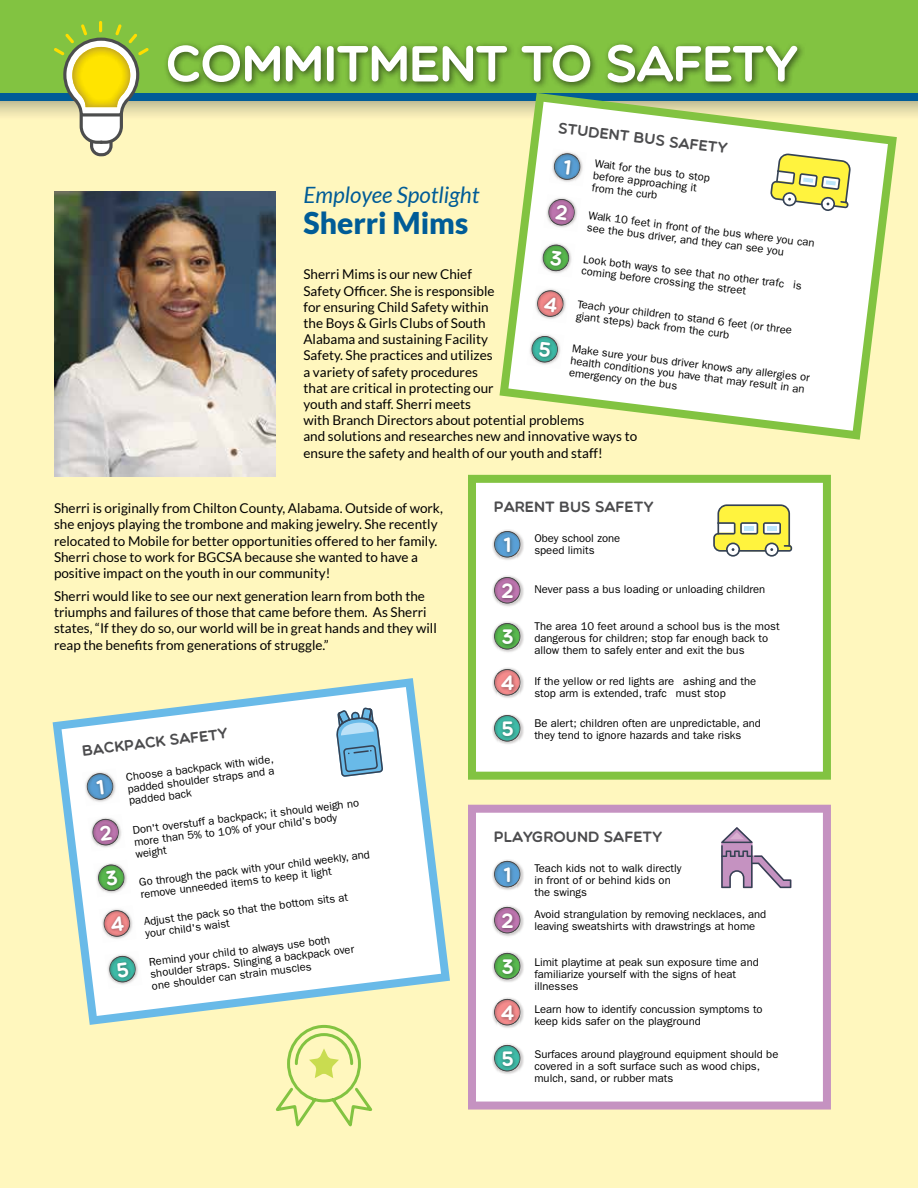
<style>
.page{position:relative;width:918px;height:1188px;background:#fff7be}
.page>*{position:absolute;margin:0;border:0;box-sizing:border-box;transform-origin:0 0}
.t1{font:51px "Multicolore";letter-spacing:-.025em;color:#fff}
.t2{font:900 30px "Lato";color:#005c97}
.t3{font:italic 22.5px "Lato";color:#005c97}
.t4{font:21.15px/46px "Multicolore";color:#fff}
.t5{font:15px "Multicolore";color:#4c4c4e}
.t6{font:13.5px/16.2px "Lato";color:#000}
.t7{font:11.25px/12px "ITC Franklin Gothic Std";color:#000}
</style>
<div class="page">
<div style="left:0;top:0;width:918px;height:100px;background:#82c341"></div>
<img style="left:54px;top:191px;width:222px;height:286px">
<div style="left:0;top:100px;width:918px;height:20px;background:linear-gradient(to bottom,#bfbd94,#fff5be)"></div>
<div style="left:0;top:93px;width:918px;height:7px;background:#005c97"></div>
<svg style="left:54px;top:21px;width:95px;height:135px"></svg>
<img style="left:72px;top:47px;width:58px;height:60px">
<svg style="left:500px;top:93px;width:397px;height:347px;fill:#fff"></svg>
<img style="left:549px;top:149px;width:38px;height:37px">
<svg style="left:553px;top:153px;width:28px;height:28px"></svg>
<img style="left:558px;top:152px;width:20px;height:33px">
<img style="left:559px;top:153px;width:19px;height:27px">
<img style="left:543px;top:194px;width:38px;height:38px">
<svg style="left:548px;top:198px;width:28px;height:28px"></svg>
<img style="left:550px;top:198px;width:25px;height:33px">
<img style="left:551px;top:199px;width:23px;height:27px">
<img style="left:538px;top:240px;width:38px;height:37px">
<svg style="left:542px;top:244px;width:28px;height:28px"></svg>
<img style="left:545px;top:244px;width:24px;height:32px">
<img style="left:546px;top:245px;width:22px;height:27px">
<img style="left:532px;top:285px;width:38px;height:38px">
<svg style="left:536px;top:290px;width:3px;height:28px"></svg>
<img style="left:539px;top:289px;width:25px;height:33px">
<img style="left:540px;top:290px;width:23px;height:27px">
<img style="left:527px;top:331px;width:37px;height:38px">
<svg style="left:531px;top:335px;width:28px;height:28px"></svg>
<img style="left:533px;top:335px;width:25px;height:33px">
<img style="left:534px;top:336px;width:23px;height:27px">
<svg style="left:770px;top:153px;width:81px;height:58px;background:#dedb86"></svg>
<svg style="left:468px;top:475px;width:363px;height:305px;background:#f1f8ea"></svg>
<img style="left:491px;top:528px;width:34px;height:34px">
<svg style="left:494px;top:531px;width:27px;height:27px"></svg>
<img style="left:500px;top:558px;width:17px;height:4px">
<img style="left:500px;top:531px;width:17px;height:27px">
<img style="left:491px;top:574px;width:34px;height:34px">
<svg style="left:494px;top:577px;width:27px;height:27px"></svg>
<img style="left:498px;top:604px;width:21px;height:3px">
<img style="left:498px;top:577px;width:21px;height:27px">
<img style="left:491px;top:620px;width:34px;height:34px">
<svg style="left:494px;top:623px;width:27px;height:27px"></svg>
<img style="left:498px;top:650px;width:21px;height:3px">
<img style="left:498px;top:623px;width:21px;height:27px">
<img style="left:491px;top:666px;width:34px;height:34px">
<svg style="left:494px;top:669px;width:27px;height:27px"></svg>
<img style="left:497px;top:696px;width:22px;height:3px">
<img style="left:497px;top:669px;width:22px;height:27px">
<img style="left:491px;top:712px;width:34px;height:34px">
<svg style="left:494px;top:715px;width:27px;height:27px"></svg>
<img style="left:498px;top:742px;width:21px;height:4px">
<img style="left:498px;top:715px;width:21px;height:27px">
<svg style="left:713px;top:504px;width:79px;height:53px;background:#dad678"></svg>
<svg style="left:53px;top:678px;width:397px;height:347px;fill:#fff"></svg>
<img style="left:82px;top:768px;width:38px;height:38px">
<svg style="left:87px;top:773px;width:27px;height:27px"></svg>
<img style="left:91px;top:772px;width:21px;height:32px">
<img style="left:92px;top:773px;width:19px;height:27px">
<img style="left:88px;top:814px;width:37px;height:37px">
<svg style="left:92px;top:819px;width:3px;height:27px"></svg>
<img style="left:95px;top:817px;width:24px;height:33px">
<img style="left:95px;top:819px;width:23px;height:27px">
<img style="left:93px;top:860px;width:38px;height:37px">
<svg style="left:98px;top:864px;width:3px;height:27px"></svg>
<img style="left:101px;top:863px;width:24px;height:33px">
<img style="left:101px;top:865px;width:23px;height:26px">
<img style="left:99px;top:905px;width:38px;height:38px">
<svg style="left:103px;top:910px;width:3px;height:27px"></svg>
<img style="left:106px;top:908px;width:25px;height:34px">
<img style="left:106px;top:910px;width:24px;height:27px">
<img style="left:105px;top:951px;width:37px;height:38px">
<svg style="left:109px;top:956px;width:3px;height:27px"></svg>
<img style="left:112px;top:954px;width:24px;height:34px">
<img style="left:112px;top:956px;width:23px;height:27px">
<svg style="left:336px;top:708px;width:47px;height:69px;background:#85b5d2"></svg>
<svg style="left:468px;top:805px;width:363px;height:305px;background:#f8f3f8"></svg>
<img style="left:491px;top:858px;width:34px;height:34px">
<svg style="left:494px;top:861px;width:27px;height:26px"></svg>
<img style="left:500px;top:887px;width:17px;height:5px">
<img style="left:500px;top:861px;width:17px;height:26px">
<img style="left:491px;top:904px;width:34px;height:34px">
<svg style="left:494px;top:907px;width:27px;height:26px"></svg>
<img style="left:498px;top:933px;width:21px;height:4px">
<img style="left:498px;top:907px;width:21px;height:26px">
<img style="left:491px;top:950px;width:34px;height:34px">
<svg style="left:494px;top:953px;width:27px;height:26px"></svg>
<img style="left:498px;top:979px;width:21px;height:4px">
<img style="left:498px;top:953px;width:21px;height:26px">
<img style="left:491px;top:996px;width:34px;height:34px">
<svg style="left:494px;top:999px;width:27px;height:26px"></svg>
<img style="left:497px;top:1025px;width:22px;height:4px">
<img style="left:497px;top:999px;width:22px;height:26px">
<img style="left:491px;top:1042px;width:34px;height:34px">
<svg style="left:494px;top:1045px;width:27px;height:26px"></svg>
<img style="left:498px;top:1071px;width:21px;height:4px">
<img style="left:498px;top:1045px;width:21px;height:26px">
<svg style="left:721px;top:827px;width:70px;height:61px;background:#d1c2d4"></svg>
<svg style="left:271px;top:1023px;width:106px;height:104px"></svg>
<div style="left:163px;top:40px;width:643px;height:52px;background:#000;opacity:.6"></div>
<h1 class="t1" style="left:166px;top:33px;width:634px">COMMITMENT TO SAFETY</h1>
<h3 class="t5" style="left:560px;top:119px;width:172px;rotate:7deg">STUDENT BUS SAFETY</h3>
<p class="t7" style="left:596px;top:158px;width:117px;rotate:7deg">Wait for the bus to stop before approaching it from the curb</p>
<p class="t7" style="left:589px;top:210px;width:229px;rotate:7deg">Walk 10 feet in front of the bus where you can see the bus driver, and they can see you</p>
<p class="t7" style="left:584px;top:253px;width:222px;rotate:7deg">Look both ways to see that no other trafc is coming before crossing the street</p>
<h3 class="t4" style="left:564px;top:143px;width:15px;rotate:7deg">1<br>2<br>3<br>4<br>5</h3>
<h3 class="t3" style="left:303px;top:182px;width:177px">Employee Spotlight</h3>
<h2 class="t2" style="left:303px;top:205px;width:166px">Sherri Mims</h2>
<p class="t6" style="left:303px;top:266px;width:335px">Sherri Mims is our new Chief<br>Safety Officer. She is responsible<br>for ensuring Child Safety within<br>the Boys &amp; Girls Clubs of South<br>Alabama and sustaining Facility<br>Safety. She practices and utilizes<br>a variety of safety procedures<br>that are critical in protecting our<br>youth and staff. Sherri meets<br>with Branch Directors about potential problems<br>and solutions and researches new and innovative ways to ensure the safety and health of our youth and staff!</p>
<p class="t7" style="left:578px;top:298px;width:218px;rotate:7deg">Teach your children to stand 6 feet (or three giant steps) back from the curb</p>
<p class="t7" style="left:573px;top:343px;width:241px;rotate:7deg">Make sure your bus driver knows any allergies or health conditions you have that may result in an emergency on the bus</p>
<p class="t6" style="left:54px;top:500px;width:390px">Sherri is originally from Chilton County, Alabama. Outside of work, she enjoys playing the trombone and making jewelry. She recently relocated to Mobile for better opportunities offered to her family.<br>Sherri chose to work for BGCSA because she wanted to have a positive impact on the youth in our community!</p>
<p class="t6" style="left:54px;top:588px;width:384px">Sherri would like to see our next generation learn from both the triumphs and failures of those that came before them. As Sherri states, “If they do so, our world will be in great hands and they will reap the benefits from generations of struggle.”</p>
<h3 class="t5" style="left:81px;top:742px;width:148px;rotate:-7deg">BACKPACK SAFETY</h3>
<p class="t7" style="left:125px;top:771px;width:150px;text-align:justify;rotate:-7deg">Choose a backpack with wide, padded shoulder straps and a padded back</p>
<h3 class="t4" style="left:91px;top:764px;width:15px;rotate:-7deg">1<br>2<br>3<br>4<br>5</h3>
<p class="t7" style="left:132px;top:824px;width:229px;rotate:-7deg">Don't overstuff a backpack; it should weigh no more than 5% to 10% of your child's body weight</p>
<p class="t7" style="left:138px;top:877px;width:234px;rotate:-7deg">Go through the pack with your child weekly, and remove unneeded items to keep it light</p>
<p class="t7" style="left:148px;top:956px;width:207px;rotate:-7deg">Remind your child to always use both shoulder straps. Slinging a backpack over one shoulder can strain muscles</p>
<p class="t7" style="left:143px;top:916px;width:207px;rotate:-7deg">Adjust the pack so that the bottom sits at your child's waist</p>
<h3 class="t5" style="left:494px;top:498px;width:161px">PARENT BUS SAFETY</h3>
<p class="t7" style="left:534px;top:532px;width:87px">Obey school zone speed limits</p>
<p class="t7" style="left:534px;top:584px;width:232px">Never pass a bus loading or unloading children</p>
<p class="t7" style="left:534px;top:620px;width:247px">The area 10 feet around a school bus is the most dangerous for children; stop far enough back to allow them to safely enter and exit the bus</p>
<h3 class="t4" style="left:501px;top:521px;width:15px">1<br>2<br>3<br>4<br>5</h3>
<p class="t7" style="left:534px;top:675px;width:223px">If the yellow or red lights are ashing and the stop arm is extended, trafc must stop</p>
<p class="t7" style="left:534px;top:717px;width:228px">Be alert; children often are unpredictable, and they tend to ignore hazards and take risks</p>
<h3 class="t5" style="left:494px;top:828px;width:170px">PLAYGROUND SAFETY</h3>
<p class="t7" style="left:534px;top:862px;width:149px">Teach kids not to walk directly in front of or behind kids on the swings</p>
<p class="t7" style="left:534px;top:908px;width:233px">Avoid strangulation by removing necklaces, and leaving sweatshirts with drawstrings at home</p>
<p class="t7" style="left:534px;top:956px;width:226px">Limit playtime at peak sun exposure time and familiarize yourself with the signs of heat illnesses</p>
<h3 class="t4" style="left:501px;top:851px;width:15px">1<br>2<br>3<br>4<br>5</h3>
<p class="t7" style="left:534px;top:1003px;width:230px">Learn how to identify concussion symptoms to keep kids safer on the playground</p>
<p class="t7" style="left:534px;top:1048px;width:246px">Surfaces around playground equipment should be covered in a soft surface such as wood chips, mulch, sand, or rubber mats</p>
</div>
